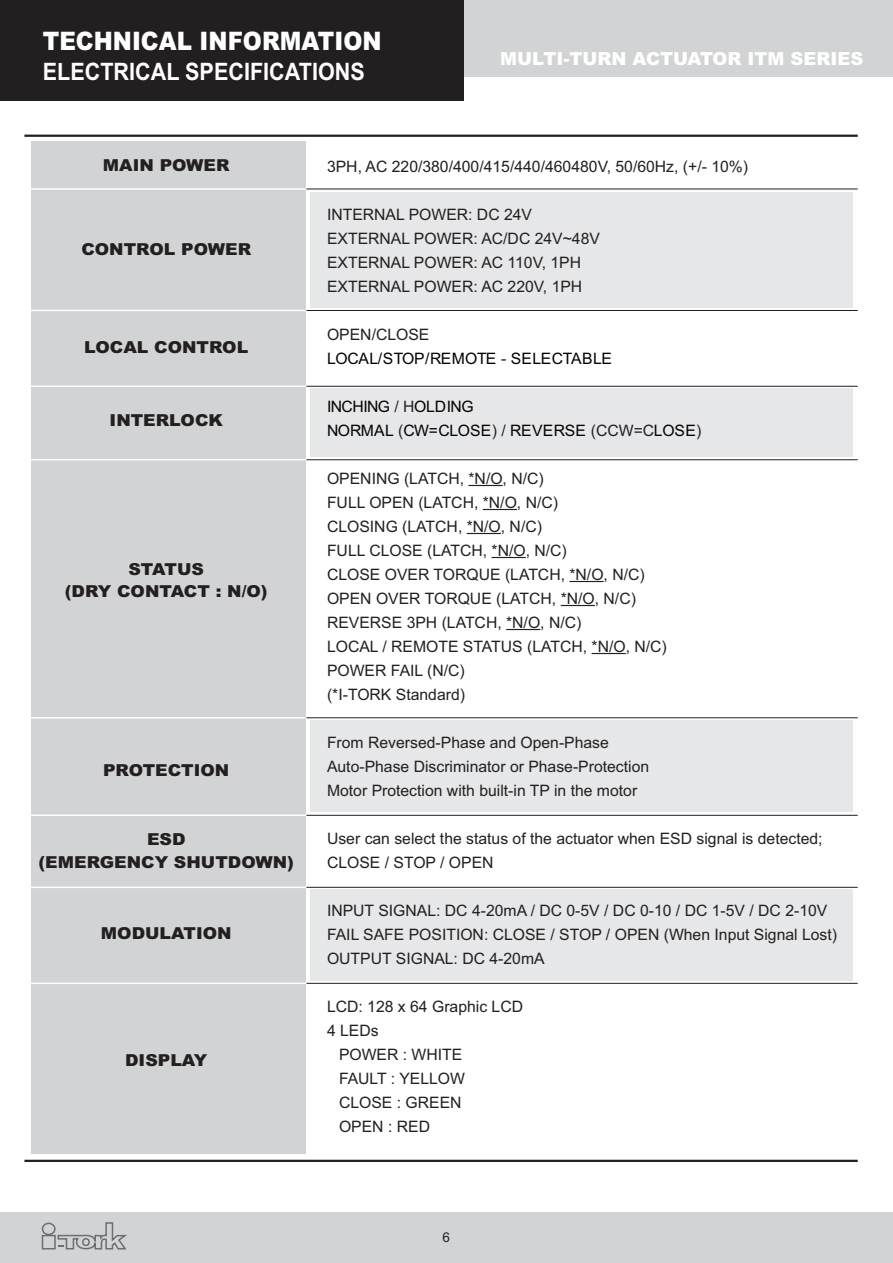
<style>
.page{position:relative;width:893px;height:1263px;background:#fff}
.page>*{position:absolute;margin:0;border:0;box-sizing:border-box;transform-origin:0 0}
.t1{font:900 25.5px "Arial";color:#fff;scale:.9 1}
.t2{font:700 24px "Arial";color:#fff;scale:.9 1}
.t3{font:900 18px "Arial";color:#fff}
.t4{font:900 16.5px/22.5px "Arial";color:#231f20;text-align:center;scale:1.05 1}
.t5{font:15.75px/24px "Arial";color:#231f20}
.t6{font:15.75px/24px "Arial";letter-spacing:-.01em;color:#050100}
.t7{font:13.5px "Arial";color:#231f20}
.s1{color:#231f20}
</style>
<div class="page">
<div style="left:310px;top:193px;width:543px;height:115px;background:#e6e7e8"></div>
<div style="left:310px;top:389px;width:543px;height:68px;background:#e6e7e8"></div>
<div style="left:310px;top:721px;width:543px;height:91px;background:#e6e7e8"></div>
<div style="left:310px;top:890px;width:543px;height:91px;background:#e6e7e8"></div>
<div style="left:0;top:1212px;width:893px;height:51px;background:#d1d3d4"></div>
<div style="left:0;top:0;width:893px;height:77px;background:#d1d3d4"></div>
<div style="left:42px;top:1235px;width:14px;height:14px;border:2px solid #6d6e70"></div>
<div style="left:42px;top:1222px;width:14px;height:13px;border:2px solid #6d6e70;border-radius:50%"></div>
<svg style="left:57px;top:1222px;width:70px;height:28px"></svg>
<div style="left:0;top:0;width:464px;height:100px;background:#231f20"></div>
<div style="left:31px;top:142px;width:274px;height:1012px;background:#d1d3d4"></div>
<hr style="left:24px;top:135px;width:834px;height:2px;background:#231f20">
<hr style="left:24px;top:1160px;width:834px;height:2px;background:#231f20">
<hr style="left:468px;top:485px;width:35px;height:1px;background:#231f20">
<hr style="left:483px;top:509px;width:34px;height:1px;background:#231f20">
<hr style="left:467px;top:533px;width:34px;height:1px;background:#231f20">
<hr style="left:492px;top:557px;width:34px;height:1px;background:#231f20">
<hr style="left:569px;top:581px;width:35px;height:1px;background:#231f20">
<hr style="left:561px;top:605px;width:34px;height:1px;background:#231f20">
<hr style="left:506px;top:629px;width:34px;height:1px;background:#231f20">
<hr style="left:592px;top:653px;width:34px;height:1px;background:#231f20">
<hr style="left:306px;top:310px;width:552px;height:1px;background:#231f20">
<hr style="left:306px;top:386px;width:552px;height:1px;background:#231f20">
<hr style="left:306px;top:459px;width:552px;height:1px;background:#231f20">
<hr style="left:306px;top:717px;width:552px;height:1px;background:#231f20">
<hr style="left:306px;top:815px;width:552px;height:1px;background:#231f20">
<hr style="left:306px;top:887px;width:552px;height:1px;background:#231f20">
<hr style="left:306px;top:983px;width:552px;height:1px;background:#231f20">
<hr style="left:19px;top:310px;width:287px;height:1px;background:#fff">
<hr style="left:306px;top:189px;width:552px;height:1px;background:#231f20">
<hr style="left:19px;top:188px;width:287px;height:2px;background:#fff">
<hr style="left:19px;top:385px;width:287px;height:2px;background:#fff">
<hr style="left:19px;top:459px;width:287px;height:1px;background:#fff">
<hr style="left:19px;top:717px;width:287px;height:1px;background:#fff">
<hr style="left:19px;top:814px;width:287px;height:2px;background:#fff">
<hr style="left:19px;top:886px;width:287px;height:2px;background:#fff">
<hr style="left:19px;top:982px;width:287px;height:2px;background:#fff">
<h1 class="t1" style="left:43px;top:31px;width:378px">TECHNICAL INFORMATION</h1>
<h2 class="t2" style="left:43px;top:62px;width:359px">ELECTRICAL SPECIFICATIONS</h2>
<p class="t3" style="left:500px;top:52px;width:365px">MULTI-TURN ACTUATOR ITM SERIES</p>
<p class="t4" style="left:103px;top:155px;width:122px">MAIN POWER</p>
<p class="t4" style="left:81px;top:239px;width:163px">CONTROL POWER</p>
<p class="t4" style="left:84px;top:338px;width:158px">LOCAL CONTROL</p>
<p class="t4" style="left:110px;top:410px;width:109px">INTERLOCK</p>
<p class="t4" style="left:65px;top:559px;width:195px">STATUS<br>(DRY CONTACT : N/O)</p>
<p class="t4" style="left:103px;top:760px;width:122px">PROTECTION</p>
<p class="t4" style="left:39px;top:829px;width:245px">ESD<br>(EMERGENCY SHUTDOWN)</p>
<p class="t4" style="left:101px;top:923px;width:126px">MODULATION</p>
<p class="t4" style="left:125px;top:1050px;width:80px">DISPLAY</p>
<p class="t5" style="left:327px;top:156px;width:423px">3PH, AC 220/380/400/415/440/460480V, 50/60Hz, (+/- 10%)</p>
<p class="t5" style="left:327px;top:204px;width:274px">INTERNAL POWER: DC 24V<br>EXTERNAL POWER: AC/DC 24V~48V<br>EXTERNAL POWER: AC 110V, 1PH<br>EXTERNAL POWER: AC 220V, 1PH</p>
<p class="t6" style="left:327px;top:324px;width:287px"><span class="s1">OPEN/CLOSE<br></span>LOCAL/STOP/REMOTE <span class="s1">-</span> SELECTABLE</p>
<p class="t6" style="left:327px;top:396px;width:376px">INCHING <span class="s1">/ H</span>OLDING<br>NORMAL <span class="s1">(</span>CW=CLOSE<span class="s1">) /</span> REVERSE <span class="s1">(CCW=C</span>LOSE<span class="s1">)</span></p>
<p class="t5" style="left:327px;top:468px;width:341px">OPENING (LATCH, *N/O, N/C)<br>FULL OPEN (LATCH, *N/O, N/C)<br>CLOSING (LATCH, *N/O, N/C)<br>FULL CLOSE (LATCH, *N/O, N/C)<br>CLOSE OVER TORQUE (LATCH, *N/O, N/C)<br>OPEN OVER TORQUE (LATCH, *N/O, N/C)<br>REVERSE 3PH (LATCH, *N/O, N/C)<br>LOCAL / REMOTE STATUS (LATCH, *N/O, N/C)<br>POWER FAIL (N/C)<br>(*I-TORK Standard)</p>
<p class="t5" style="left:327px;top:732px;width:324px">From Reversed-Phase and Open-Phase<br>Auto-Phase Discriminator or Phase-Protection<br>Motor Protection with built-in TP in the motor</p>
<p class="t5" style="left:327px;top:828px;width:497px">User can select the status of the actuator when ESD signal is detected;<br>CLOSE / STOP / OPEN</p>
<p class="t5" style="left:327px;top:900px;width:512px">INPUT SIGNAL: DC 4-20mA / DC 0-5V / DC 0-10 / DC 1-5V / DC 2-10V<br>FAIL SAFE POSITION: CLOSE / STOP / OPEN (When Input Signal Lost)<br>OUTPUT SIGNAL: DC 4-20mA</p>
<p class="t5" style="left:327px;top:996px;width:198px">LCD: 128 x 64 Graphic LCD</p>
<p class="t5" style="left:327px;top:1020px;width:53px">4 LEDs</p>
<p class="t5" style="left:339px;top:1044px;width:125px">POWER : WHITE</p>
<p class="t5" style="left:339px;top:1068px;width:128px">FAULT : YELLOW</p>
<p class="t5" style="left:339px;top:1092px;width:124px">CLOSE : GREEN</p>
<p class="t5" style="left:339px;top:1116px;width:93px">OPEN : RED</p>
<p class="t7" style="left:443px;top:1232px;width:9px">6</p>
</div>
